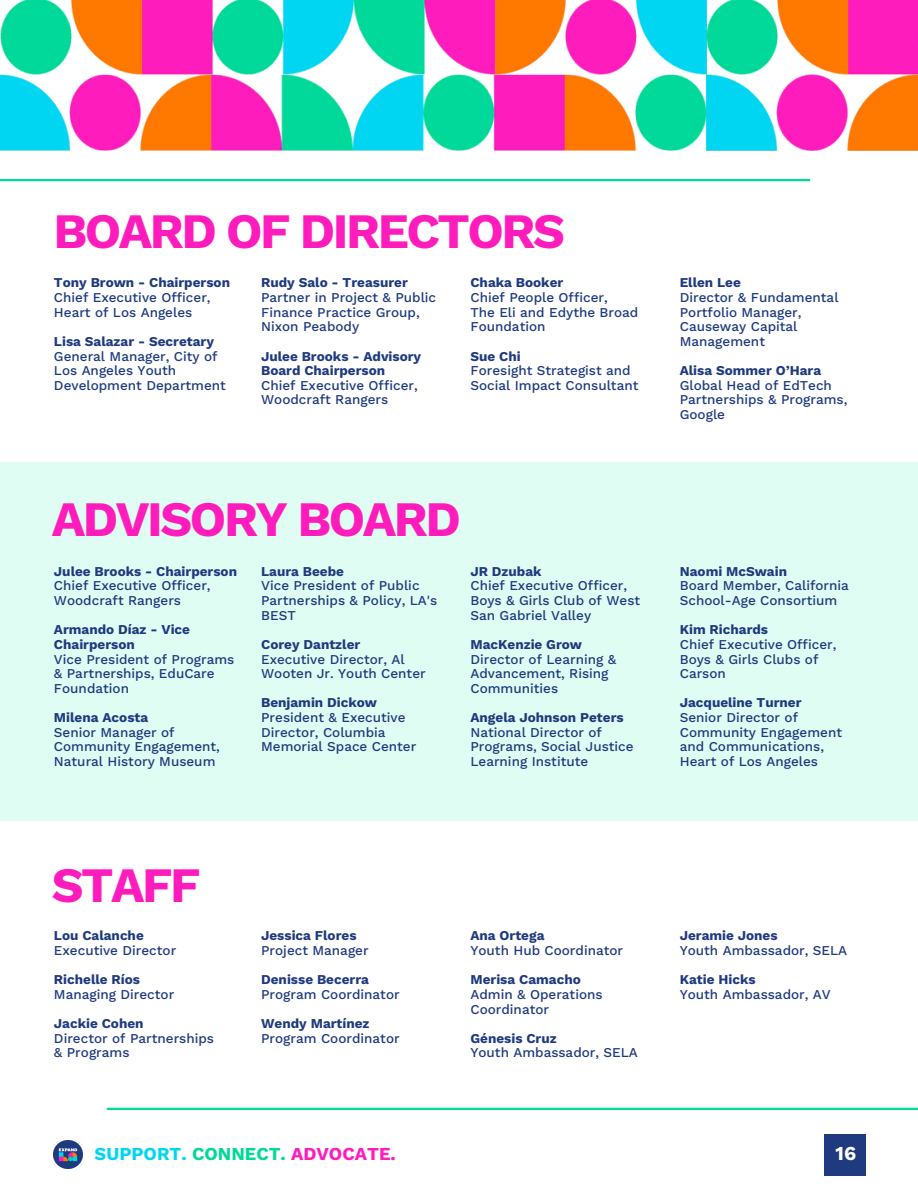
<style>
.page{position:relative;width:918px;height:1188px;background:#fff}
.page>*{position:absolute;margin:0;border:0;box-sizing:border-box;transform-origin:0 0}
.t1{font:700 49.5px "Work Sans";letter-spacing:-.05em;color:#ff1cbd}
.t2{font:700 19.8px "Work Sans";color:#fff}
.t3{font:700 18.15px "Work Sans";color:#ff1cbd}
.t4{font:500 13.5px/14.7px "Work Sans";color:#1f3a7f}
.t5{font:700 13.5px/14.7px "Work Sans";color:#1f3a7f}
.s1{color:#00d6f2}
.s2{color:#00d999}
</style>
<div class="page">
<img style="left:0;top:0;width:918px;height:151px">
<div style="left:1px;top:462px;width:917px;height:358px;background:#e0fdf4"></div>
<hr style="left:107px;top:1108px;width:811px;height:2px;background:#00d999">
<hr style="left:0;top:179px;width:810px;height:2px;background:#00d999">
<div style="left:824px;top:1134px;width:41px;height:41px;background:#1f3a7f"></div>
<img style="left:54px;top:1141px;width:28px;height:28px">
<p class="t1" style="left:53px;top:202px;width:513px">BOARD OF DIRECTORS</p>
<p class="t5" style="left:54px;top:276px;width:178px">Tony Brown - Chairperson</p>
<p class="t4" style="left:54px;top:290px;width:158px">Chief Executive Officer,<br>Heart of Los Angeles</p>
<p class="t5" style="left:54px;top:334px;width:162px">Lisa Salazar - Secretary</p>
<p class="t4" style="left:54px;top:349px;width:174px">General Manager, City of<br>Los Angeles Youth<br>Development Department</p>
<p class="t5" style="left:261px;top:276px;width:148px">Rudy Salo - Treasurer</p>
<p class="t4" style="left:261px;top:290px;width:177px">Partner in Project &amp; Public<br>Finance Practice Group,<br>Nixon Peabody</p>
<p class="t5" style="left:261px;top:349px;width:162px">Julee Brooks - Advisory<br>Board Chairperson</p>
<p class="t4" style="left:261px;top:378px;width:158px">Chief Executive Officer,<br>Woodcraft Rangers</p>
<h1 class="t5" style="left:470px;top:276px;width:94px">Chaka Booker</h1>
<p class="t4" style="left:470px;top:290px;width:139px">Chief People Officer,</p>
<p class="t4" style="left:470px;top:305px;width:169px">The Eli and Edythe Broad<br>Foundation</p>
<p class="t5" style="left:470px;top:349px;width:52px">Sue Chi</p>
<p class="t4" style="left:470px;top:363px;width:169px">Foresight Strategist and<br>Social Impact Consultant</p>
<p class="t1" style="left:52px;top:490px;width:411px">ADVISORY BOARD</p>
<p class="t5" style="left:54px;top:564px;width:185px">Julee Brooks - Chairperson</p>
<p class="t4" style="left:54px;top:578px;width:158px">Chief Executive Officer,<br>Woodcraft Rangers</p>
<p class="t5" style="left:54px;top:622px;width:138px">Armando Díaz - Vice<br>Chairperson</p>
<p class="t4" style="left:54px;top:652px;width:182px">Vice President of Programs &amp; Partnerships, EduCare<br>Foundation</p>
<p class="t5" style="left:54px;top:710px;width:96px">Milena Acosta</p>
<p class="t4" style="left:54px;top:725px;width:168px">Senior Manager of<br>Community Engagement,<br>Natural History Museum</p>
<p class="t5" style="left:261px;top:564px;width:84px">Laura Beebe</p>
<p class="t4" style="left:261px;top:578px;width:178px">Vice President of Public<br>Partnerships &amp; Policy, LA's<br>BEST</p>
<p class="t5" style="left:261px;top:637px;width:101px">Corey Dantzler</p>
<p class="t4" style="left:261px;top:652px;width:166px">Executive Director, Al<br>Wooten Jr. Youth Center</p>
<p class="t5" style="left:261px;top:695px;width:117px">Benjamin Dickow</p>
<p class="t4" style="left:261px;top:710px;width:157px">President &amp; Executive<br>Director, Columbia<br>Memorial Space Center</p>
<p class="t5" style="left:470px;top:564px;width:73px">JR Dzubak</p>
<p class="t4" style="left:470px;top:578px;width:171px">Chief Executive Officer,<br>Boys &amp; Girls Club of West<br>San Gabriel Valley</p>
<p class="t5" style="left:470px;top:637px;width:113px">MacKenzie Grow</p>
<p class="t4" style="left:470px;top:652px;width:147px">Director of Learning &amp;<br>Advancement, Rising<br>Communities</p>
<p class="t5" style="left:470px;top:710px;width:155px">Angela Johnson Peters</p>
<p class="t4" style="left:470px;top:725px;width:165px">National Director of<br>Programs, Social Justice<br>Learning Institute</p>
<p class="t1" style="left:52px;top:856px;width:150px">STAFF</p>
<p class="t5" style="left:54px;top:928px;width:91px">Lou Calanche</p>
<p class="t4" style="left:54px;top:943px;width:124px">Executive Director</p>
<p class="t5" style="left:54px;top:972px;width:88px">Richelle Ríos</p>
<p class="t4" style="left:54px;top:987px;width:122px">Managing Director</p>
<p class="t5" style="left:54px;top:1016px;width:91px">Jackie Cohen</p>
<p class="t4" style="left:54px;top:1031px;width:162px">Director of Partnerships</p>
<p class="t4" style="left:54px;top:1045px;width:77px">&amp; Programs</p>
<p class="t5" style="left:261px;top:928px;width:97px">Jessica Flores</p>
<p class="t4" style="left:261px;top:943px;width:109px">Project Manager</p>
<p class="t5" style="left:261px;top:972px;width:109px">Denisse Becerra</p>
<p class="t4" style="left:261px;top:987px;width:140px">Program Coordinator</p>
<p class="t5" style="left:261px;top:1016px;width:110px">Wendy Martínez</p>
<p class="t4" style="left:261px;top:1031px;width:140px">Program Coordinator</p>
<h2 class="t3" style="left:95px;top:1143px;width:303px"><span class="s1">SUPPORT.</span> <span class="s2">CONNECT.</span> ADVOCATE.</h2>
<p class="t5" style="left:470px;top:928px;width:76px">Ana Ortega</p>
<p class="t4" style="left:470px;top:943px;width:154px">Youth Hub Coordinator</p>
<p class="t5" style="left:470px;top:972px;width:112px">Merisa Camacho</p>
<p class="t4" style="left:470px;top:987px;width:134px">Admin &amp; Operations<br>Coordinator</p>
<p class="t5" style="left:470px;top:1031px;width:88px">Génesis Cruz</p>
<p class="t4" style="left:470px;top:1045px;width:169px">Youth Ambassador, SELA</p>
<p class="t5" style="left:680px;top:276px;width:63px">Ellen Lee</p>
<p class="t4" style="left:680px;top:290px;width:160px">Director &amp; Fundamental<br>Portfolio Manager,<br>Causeway Capital<br>Management</p>
<p class="t5" style="left:680px;top:363px;width:143px">Alisa Sommer O’Hara</p>
<p class="t4" style="left:680px;top:378px;width:169px">Global Head of EdTech<br>Partnerships &amp; Programs,<br>Google</p>
<p class="t5" style="left:680px;top:564px;width:109px">Naomi McSwain</p>
<p class="t4" style="left:680px;top:578px;width:171px">Board Member, California<br>School-Age Consortium</p>
<p class="t5" style="left:680px;top:622px;width:90px">Kim Richards</p>
<p class="t4" style="left:680px;top:637px;width:158px">Chief Executive Officer,<br>Boys &amp; Girls Clubs of<br>Carson</p>
<p class="t5" style="left:680px;top:695px;width:123px">Jacqueline Turner</p>
<h1 class="t4" style="left:680px;top:710px;width:164px">Senior Director of<br>Community Engagement and Communications,</h1>
<p class="t4" style="left:680px;top:754px;width:140px">Heart of Los Angeles</p>
<p class="t5" style="left:680px;top:928px;width:99px">Jeramie Jones</p>
<p class="t4" style="left:680px;top:943px;width:169px">Youth Ambassador, SELA</p>
<p class="t5" style="left:680px;top:972px;width:77px">Katie Hicks</p>
<p class="t4" style="left:680px;top:987px;width:152px">Youth Ambassador, AV</p>
<h1 class="t2" style="left:836px;top:1142px;width:22px">16</h1>
</div>
